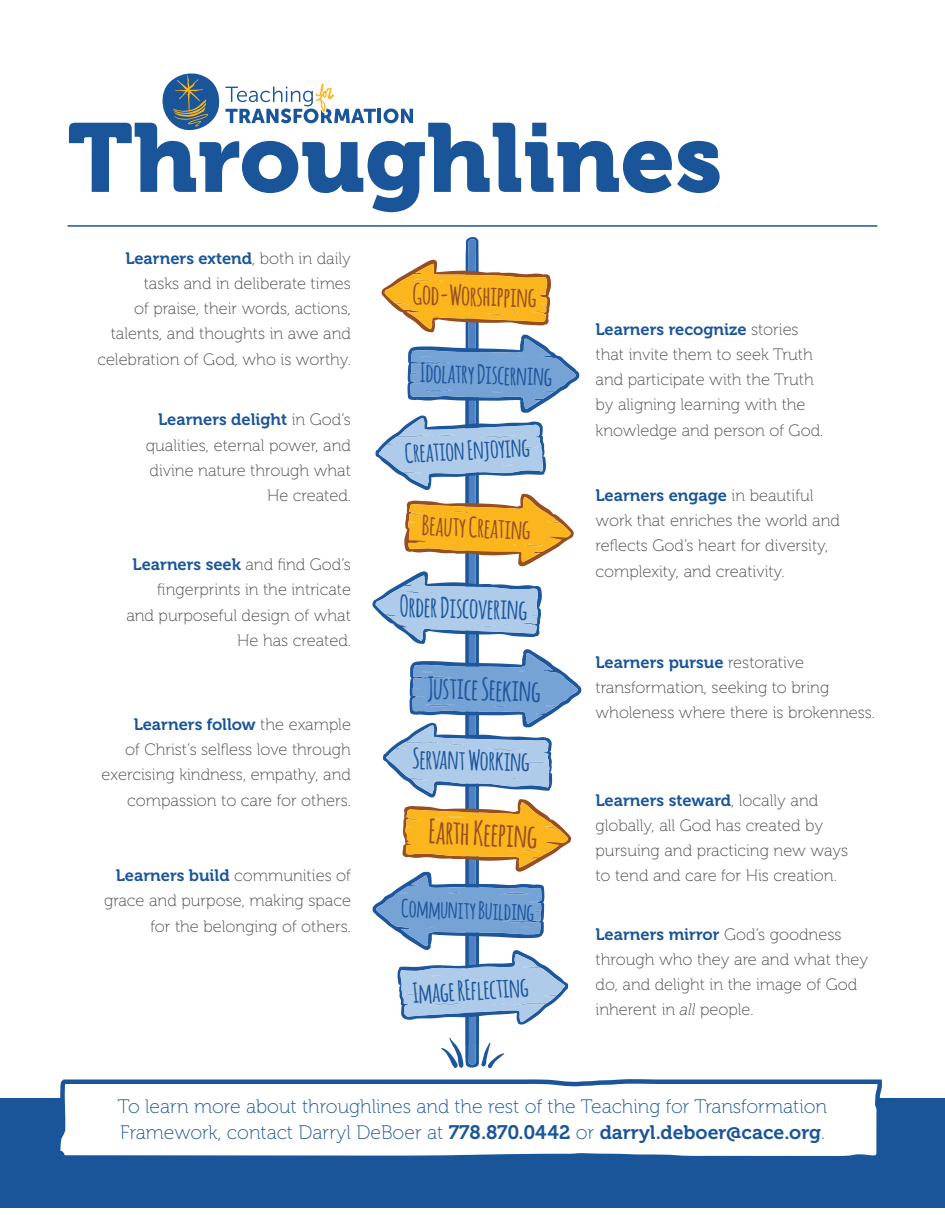
<style>
.page{position:relative;width:945px;height:1215px;background:#fff}
.page>*{position:absolute;margin:0;border:0;box-sizing:border-box;transform-origin:0 0}
.t1{font:96.75px "Museo 900";color:#1a559a}
.t2{font:700 32.85px "Amatic";color:#974e21}
.t3{font:700 30px "Amatic";color:#1e569b}
.t4{font:700 28.2px "Amatic";color:#1e569b}
.t5{font:700 27.6px "Amatic";color:#974e21}
.t6{font:700 27.3px "Amatic";color:#974e21}
.t7{font:700 27.15px "Amatic";color:#1e569b}
.t8{font:700 26.25px "Amatic";color:#1e569b}
.t9{font:700 24.15px "Amatic";color:#1e569b}
.t10{font:19.5px/25.2px "Museo 100";color:#1a559a}
.t11{font:16.5px/25.2px "Museo 100";color:#4b4c4d;text-align:right}
.t12{font:16.5px "Museo 700";color:#1a559a}
.s1{font-family:"Museo 700";color:#1a559a}
.s2{font-family:"Museo 100";color:#4b4c4d}
.s3{font-style:italic}
.s4{font-family:"Museo 700"}
</style>
<div class="page">
<hr style="left:68px;top:225px;width:809px;height:2px;background:#1a559a">
<svg style="left:163px;top:73px;width:56px;height:58px"></svg>
<hr style="left:378px;top:109px;width:3px;height:14px;background:#1a559a">
<svg style="left:384px;top:109px;width:29px;height:14px"></svg>
<svg style="left:225px;top:84px;width:151px;height:39px"></svg>
<svg style="left:372px;top:237px;width:210px;height:771px"></svg>
<div style="left:0;top:1098px;width:945px;height:110px;background:#1a559a"></div>
<svg style="left:60px;top:1008px;width:822px;height:148px"></svg>
<p class="t1" style="left:68px;top:103px;width:657px">Throughlines</p>
<p class="t11" style="left:97px;top:246px;width:255px"><span class="s1">Learners extend</span>, both in daily tasks and in deliberate times<br>of praise, their words, actions, talents, and thoughts in awe and celebration of God, who is worthy.</p>
<p class="t11" style="left:146px;top:408px;width:207px"><span class="s1">Learners delight</span> in God’s qualities, eternal power, and divine nature through what<br>He created.</p>
<p class="t11" style="left:126px;top:552px;width:226px"><span class="s1">Learners seek</span> and find God’s fingerprints in the intricate and purposeful design of what<br>He has created.</p>
<p class="t11" style="left:102px;top:712px;width:251px"><span class="s1">Learners follow</span> the example<br>of Christ’s selfless love through exercising kindness, empathy, and compassion to care for others.</p>
<p class="t5" style="left:413px;top:274px;width:126px;rotate:2deg">God-Worshipping</p>
<p class="t8" style="left:421px;top:353px;width:134px;rotate:2deg">Idolatry Discerning</p>
<p class="t8" style="left:404px;top:434px;width:126px;rotate:-3deg">Creation Enjoying</p>
<p class="t6" style="left:423px;top:506px;width:110px;rotate:2deg">Beauty Creating</p>
<p class="t4" style="left:401px;top:585px;width:129px;rotate:2deg">Order Discovering</p>
<p class="t3" style="left:428px;top:666px;width:115px;rotate:2deg">Justice Seeking</p>
<p class="t7" style="left:413px;top:739px;width:119px;rotate:1deg">Servant Working</p>
<p class="t2" style="left:429px;top:808px;width:111px;rotate:2deg">Earth Keeping</p>
<p class="t11" style="left:596px;top:317px;width:229px;text-align:left"><span class="s1">Learners recognize</span> stories that invite them to seek Truth and participate with the Truth by aligning learning with the knowledge and person of God.</p>
<p class="t11" style="left:596px;top:483px;width:246px;text-align:left"><span class="s1">Learners engage</span> in beautiful work that enriches the world and reflects God’s heart for diversity, complexity, and creativity.</p>
<p class="t11" style="left:596px;top:650px;width:281px;text-align:left"><span class="s1">Learners pursue</span> restorative transformation, seeking to bring wholeness where there is brokenness.</p>
<p class="t11" style="left:596px;top:788px;width:254px;text-align:left"><span class="s1">Learners steward</span>, locally and globally, all God has created by pursuing and practicing new ways</p>
<p class="t12" style="left:116px;top:866px;width:237px">Learners build <span class="s2">communities of</span></p>
<p class="t11" style="left:596px;top:863px;width:243px">to tend and care for His creation.</p>
<p class="t11" style="left:104px;top:889px;width:248px">grace and purpose, making space for the belonging of others.</p>
<p class="t9" style="left:402px;top:890px;width:135px;rotate:2deg">Community Building</p>
<p class="t11" style="left:596px;top:922px;width:274px;text-align:left"><span class="s1">Learners mirror</span> God’s goodness through who they are and what they do, and delight in the image of God inherent in <span class="s3">all</span> people.</p>
<p class="t7" style="left:412px;top:974px;width:117px;rotate:-3deg">Image REflecting</p>
<p class="t10" style="left:118px;top:1095px;width:711px">To learn more about throughlines and the rest of the Teaching for Transformation<br>Framework, contact Darryl DeBoer at <span class="s4">778.870.0442</span> or <span class="s4">darryl.deboer@cace.org</span>.</p>
</div>
